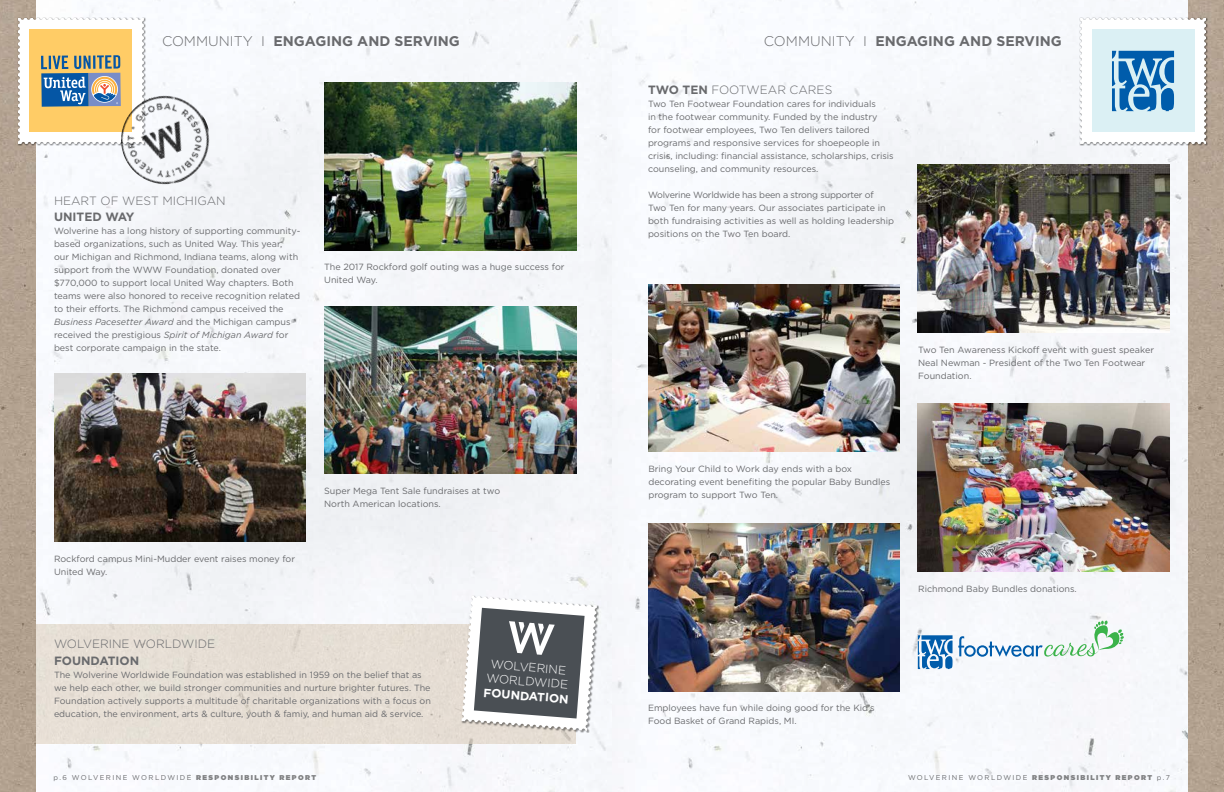
<style>
.page{position:relative;width:1224px;height:792px;background:#fff}
.page>*{position:absolute;margin:0;border:0;box-sizing:border-box;transform-origin:0 0}
.t1{font:700 14px "Gotham";color:#696a6d}
.t2{font:300 12px "Gotham";color:#696a6d}
.t3{font:700 12px "Gotham";color:#696a6d}
.t4{font:300 12px/14.4px "Gotham";color:#fff}
.t5{font:700 12px "Gotham";color:#fff}
.t6{font:9px/13px "Gotham";color:#696a6d}
.t7{font:7px "Gotham";letter-spacing:.2em;color:#696a6d}
.s1{font-weight:300}
.s2{font-style:italic}
.s3{font-weight:700}
.s4{font-weight:900;color:#808183}
</style>
<div class="page">
<div style="left:36px;top:0;width:1152px;height:792px;background:#f6f8fb"></div>
<img style="left:1188px;top:0;width:36px;height:792px">
<img style="left:0;top:0;width:36px;height:792px">
<img style="left:918px;top:165px;width:252px;height:167px">
<img style="left:648px;top:284px;width:252px;height:168px">
<div style="left:1080px;top:18px;width:128px;height:128px;background:#000;opacity:.45"></div>
<svg style="left:1080px;top:18px;width:126px;height:126px"></svg>
<img style="left:54px;top:374px;width:252px;height:167px">
<img style="left:918px;top:404px;width:252px;height:168px">
<img style="left:648px;top:523px;width:252px;height:168px">
<img style="left:324px;top:306px;width:252px;height:168px">
<img style="left:324px;top:82px;width:252px;height:168px">
<svg style="left:918px;top:621px;width:206px;height:48px"></svg>
<div style="left:18px;top:18px;width:128px;height:128px;background:#000;opacity:.45"></div>
<svg style="left:18px;top:18px;width:126px;height:126px"></svg>
<div style="left:36px;top:624px;width:540px;height:119px;background:#e6ded4"></div>
<div style="left:461px;top:595px;width:138px;height:138px;background:#000;opacity:.45"></div>
<svg style="left:462px;top:595px;width:135px;height:136px"></svg>
<img style="left:115px;top:95px;width:101px;height:95px">
<h1 class="t1" style="left:162px;top:32px;width:299px"><span class="s1">COMMUNITY I</span> ENGAGING AND SERVING</h1>
<h1 class="t1" style="left:764px;top:32px;width:299px"><span class="s1">COMMUNITY I</span> ENGAGING AND SERVING</h1>
<h2 class="t2" style="left:54px;top:193px;width:173px">HEART OF WEST MICHIGAN</h2>
<h2 class="t3" style="left:54px;top:209px;width:82px">UNITED WAY</h2>
<p class="t6" style="left:54px;top:225px;width:248px">Wolverine has a long history of supporting community&shy;based organizations, such as United Way. This year,<br>our Michigan and Richmond, Indiana teams, along with support from the WWW Foundation, donated over $770,000 to support local United Way chapters. Both teams were also honored to receive recognition related to their efforts. The Richmond campus received the <span class="s2">Business Pacesetter Award</span> and the Michigan campus received the prestigious <span class="s2">Spirit of Michigan Award</span> for best corporate campaign in the state.</p>
<p class="t6" style="left:324px;top:261px;width:242px">The 2017 Rockford golf outing was a huge success for<br>United Way.</p>
<p class="t6" style="left:54px;top:552px;width:243px">Rockford campus Mini-Mudder event raises money for<br>United Way.</p>
<p class="t6" style="left:324px;top:484px;width:178px">Super Mega Tent Sale fundraises at two<br>North American locations.</p>
<h2 class="t2" style="left:54px;top:636px;width:163px">WOLVERINE WORLDWIDE</h2>
<h2 class="t3" style="left:54px;top:652px;width:87px">FOUNDATION</h2>
<p class="t6" style="left:54px;top:668px;width:378px">The Wolverine Worldwide Foundation was established in 1959 on the belief that as we help each other, we build stronger communities and nurture brighter futures. The Foundation actively supports a multitude of charitable organizations with a focus on education, the environment, arts &amp; culture, youth &amp; famiy, and human aid &amp; service.</p>
<h2 class="t4" style="left:488px;top:657px;width:84px;rotate:4deg">WOLVERINE<br>WORLDWIDE</h2>
<h2 class="t5" style="left:484px;top:685px;width:87px;rotate:4deg">FOUNDATION</h2>
<h2 class="t2" style="left:648px;top:82px;width:186px"><span class="s3">TWO TEN</span> FOOTWEAR CARES</h2>
<p class="t6" style="left:648px;top:97px;width:247px">Two Ten Footwear Foundation cares for individuals<br>in the footwear community. Funded by the industry<br>for footwear employees, Two Ten delivers tailored programs and responsive services for shoepeople in crisis, including: financial assistance, scholarships, crisis counseling, and community resources.</p>
<p class="t6" style="left:648px;top:188px;width:248px">Wolverine Worldwide has been a strong supporter of Two Ten for many years. Our associates participate in both fundraising activities as well as holding leadership positions on the Two Ten board.</p>
<p class="t6" style="left:918px;top:343px;width:237px">Two Ten Awareness Kickoff event with guest speaker<br>Neal Newman - President of the Two Ten Footwear<br>Foundation.</p>
<p class="t6" style="left:648px;top:462px;width:243px">Bring Your Child to Work day ends with a box decorating event benefiting the popular Baby Bundles program to support Two Ten.</p>
<p class="t6" style="left:918px;top:582px;width:160px">Richmond Baby Bundles donations.</p>
<p class="t6" style="left:648px;top:702px;width:228px">Employees have fun while doing good for the Kid’s<br>Food Basket of Grand Rapids, MI.</p>
<p class="t7" style="left:53px;top:773px;width:264px">p.6 WOLVERINE WORLDWIDE <span class="s4">RESPONSIBILITY REPORT</span></p>
<p class="t7" style="left:908px;top:773px;width:263px">WOLVERINE WORLDWIDE <span class="s4">RESPONSIBILITY REPORT</span> p.7</p>
</div>
